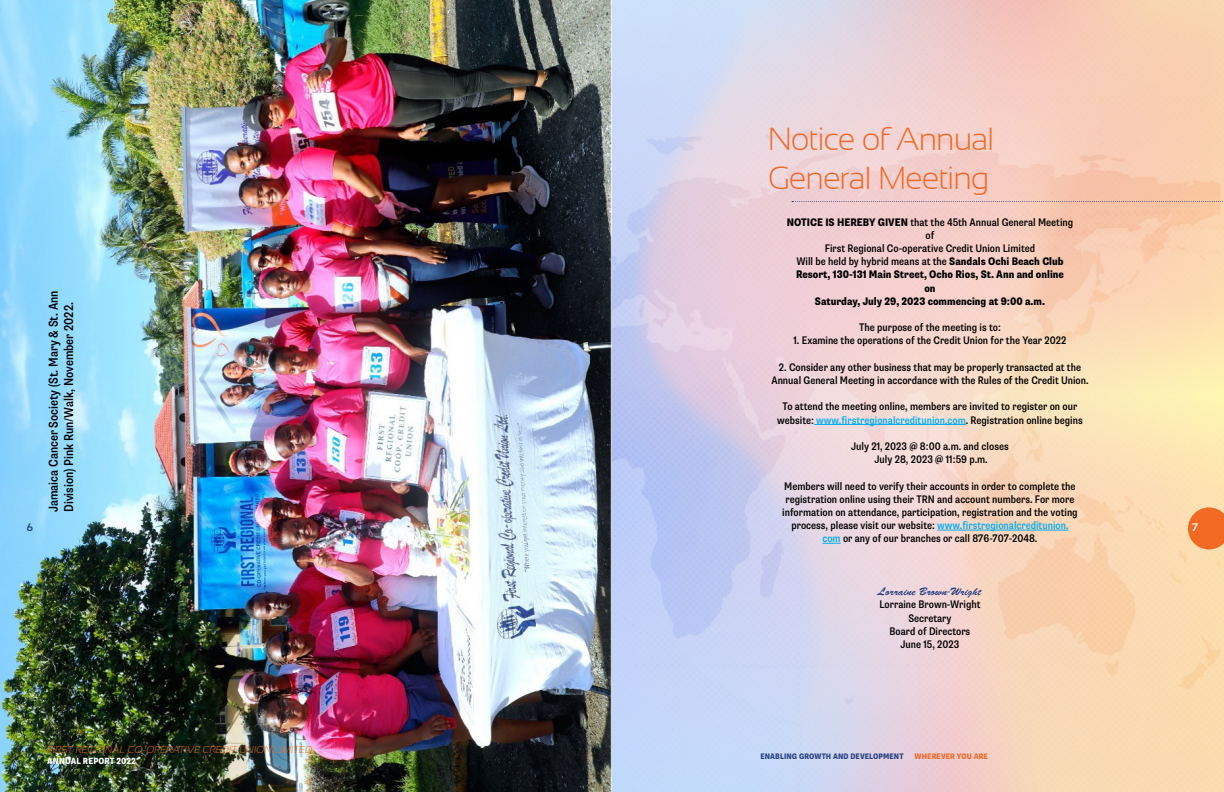
<style>
.page{position:relative;width:1224px;height:792px;background:#fff}
.page>*{position:absolute;margin:0;border:0;box-sizing:border-box;transform-origin:0 0}
.t1{font:300 32px/38.4px "Sansation";letter-spacing:-.03em;color:#f26924}
.t2{font:500 condensed 13px/15.5px "Supria Sans";color:#000}
.t3{font:500 condensed 11px/13.2px "Supria Sans";color:#000;text-align:center}
.t4{font:800 condensed 11px/13.2px "Supria Sans";color:#000;text-align:center}
.t5{font:11px "Brushed Script";color:#284183}
.t6{font:italic 300 10px "Sansation";color:#f26924}
.t7{font:500 10px "Univia Pro";color:#fff}
.t8{font:500 10px "Univia Pro";color:#284183}
.t9{font:800 condensed 9px "Supria Sans";letter-spacing:.015em;color:#fff}
.t10{font:800 condensed 8px "Supria Sans";letter-spacing:.015em;color:#284183}
.t11{font:800 condensed 8px "Supria Sans";letter-spacing:.015em;color:#f26924}
.s1{font-weight:500}
.s2{color:#00aeef}
</style>
<div class="page">
<img style="left:612px;top:0;width:612px;height:792px">
<svg style="left:1188px;top:508px;width:36px;height:42px"></svg>
<hr style="left:814px;top:424px;width:152px;height:1px;background:#00aeef">
<hr style="left:937px;top:530px;width:132px;height:1px;background:#00aeef">
<svg style="left:822px;top:543px;width:19px;height:1px"></svg>
<svg style="left:792px;top:201px;width:432px;height:1px"></svg>
<img style="left:0;top:0;width:612px;height:792px">
<p class="t8" style="left:27px;top:519px;width:8px">6</p>
<p class="t2" style="left:46px;top:512px;width:223px;rotate:-90deg">Jamaica Cancer Society (St. Mary &amp; St. Ann<br>Division) Pink Run/Walk, November 2022.</p>
<p class="t6" style="left:47px;top:744px;width:267px">FIRST REGIONAL CO-OPERATIVE CREDIT UNION LIMITED</p>
<p class="t9" style="left:47px;top:755px;width:90px">ANNUAL REPORT 2022</p>
<h1 class="t1" style="left:768px;top:120px;width:228px">Notice of Annual<br>General Meeting</h1>
<p class="t4" style="left:787px;top:216px;width:288px">NOTICE IS HEREBY GIVEN <span class="s1">that the 45th Annual General Meeting of<br>First Regional Co-operative Credit Union Limited<br>Will be held by hybrid means at the</span> Sandals Ochi Beach Club Resort, 130-131 Main Street, Ocho Rios, St. Ann and online<br>on<br>Saturday, July 29, 2023 commencing at 9:00 a.m.</p>
<p class="t3" style="left:859px;top:321px;width:143px">The purpose of the meeting is to:</p>
<p class="t3" style="left:794px;top:334px;width:274px">1. Examine the operations of the Credit Union for the Year 2022</p>
<p class="t3" style="left:771px;top:361px;width:319px">2. Consider any other business that may be properly transacted at the<br>Annual General Meeting in accordance with the Rules of the Credit Union.</p>
<p class="t3" style="left:777px;top:400px;width:307px">To attend the meeting online, members are invited to register on our website: <span class="s2">www.firstregionalcreditunion.com</span>. Registration online begins</p>
<p class="t3" style="left:851px;top:440px;width:159px">July 21, 2023 @ 8:00 a.m. and closes<br>July 28, 2023 @ 11:59 p.m.</p>
<p class="t3" style="left:782px;top:479px;width:297px">Members will need to verify their accounts in order to complete the registration online using their TRN and account numbers. For more information on attendance, participation, registration and the voting process, please visit our website: <span class="s2">www.firstregionalcreditunion. com</span> or any of our branches or call 876-707-2048.</p>
<p class="t5" style="left:879px;top:585px;width:104px">Lorraine Brown-Wright</p>
<p class="t3" style="left:879px;top:598px;width:103px">Lorraine Brown-Wright<br>Secretary<br>Board of Directors<br>June 15, 2023</p>
<p class="t10" style="left:760px;top:751px;width:145px">ENABLING GROWTH AND DEVELOPMENT</p>
<p class="t11" style="left:915px;top:751px;width:75px">WHEREVER YOU ARE</p>
<p class="t7" style="left:1192px;top:519px;width:7px">7</p>
</div>
